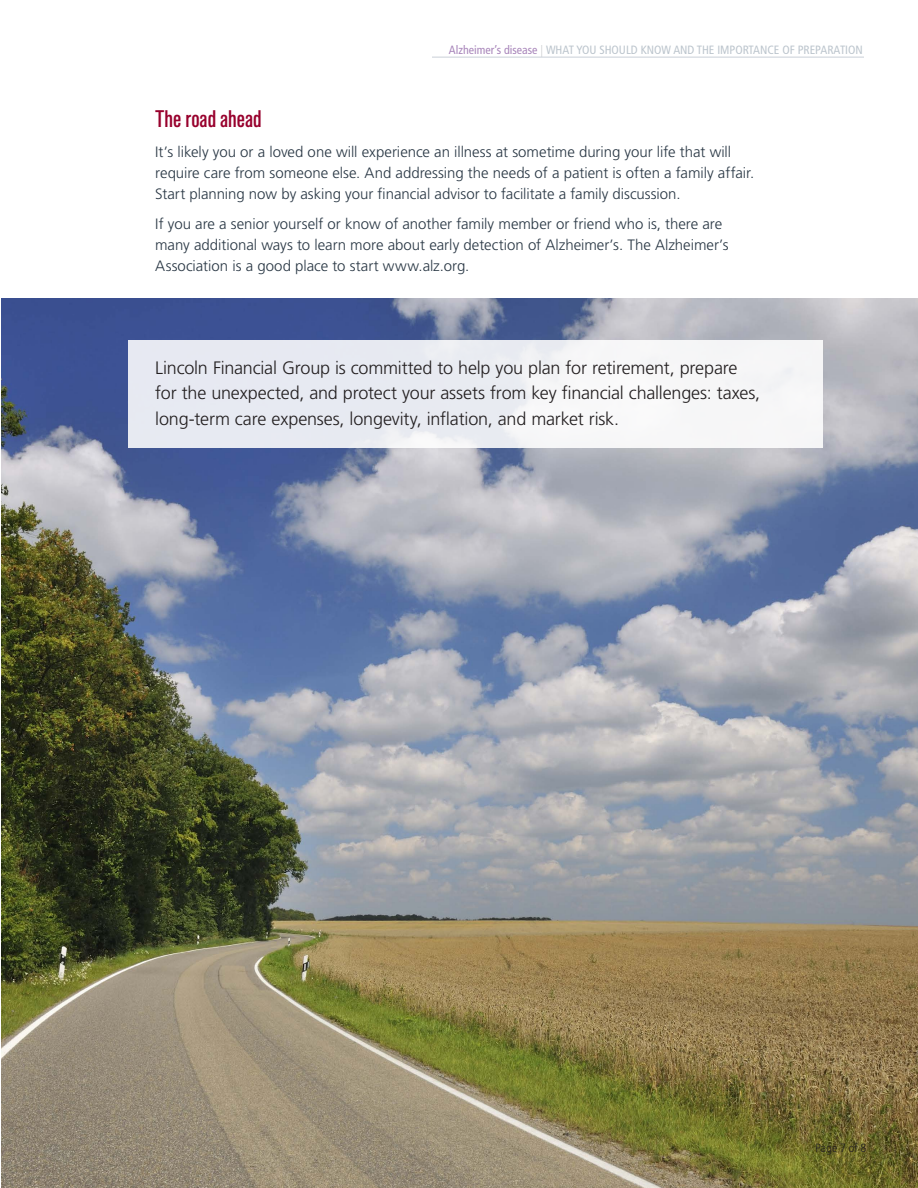
<style>
.page{position:relative;width:918px;height:1188px;background:#fff}
.page>*{position:absolute;margin:0;border:0;box-sizing:border-box;transform-origin:0 0}
.Body_Main{font:500 condensed 24px "Standard CT";color:#98012d}
.Body_Main-2{font:300 18px/25.5px "Frutiger LT Std";letter-spacing:-.01em;color:#231f20}
.Body_Main-3{font:300 15px/21px "Frutiger LT Std";color:#293744}
.t1{font:condensed 12px "Frutiger LT Std";color:#bcc5cd}
.t2{font:300 condensed 12px "Frutiger LT Std";letter-spacing:.01em;color:#231f20}
.s1{color:#a885ba}
.s2{font-weight:300;color:#c7c8ca}
</style>
<div class="page">
<hr style="left:432px;top:57px;width:432px;height:1px;background:#c9cfd7">
<img style="left:2px;top:299px;width:916px;height:889px">
<div style="left:128px;top:340px;width:695px;height:108px;background:linear-gradient(to right,#e3e6f0,#f9f9f8)"></div>
<p class="t1" style="left:449px;top:42px;width:416px"><span class="s1">Alzheimer’s disease</span> <span class="s2">|</span> WHAT YOU SHOULD KNOW AND THE IMPORTANCE OF PREPARATION</p>
<p class="Body_Main" style="left:155px;top:105px;width:108px">The road ahead</p>
<p class="Body_Main-3" style="left:155px;top:142px;width:600px">It’s likely you or a loved one will experience an illness at sometime during your life that will require care from someone else. And addressing the needs of a patient is often a family affair.<br>Start planning now by asking your financial advisor to facilitate a family discussion.</p>
<p class="Body_Main-3" style="left:155px;top:214px;width:575px">If you are a senior yourself or know of another family member or friend who is, there are many additional ways to learn more about early detection of Alzheimer’s. The Alzheimer’s<br>Association is a good place to start www.alz.org.</p>
<p class="Body_Main-2" style="left:155px;top:355px;width:607px">Lincoln Financial Group is committed to help you plan for retirement, prepare for the unexpected, and protect your assets from key financial challenges: taxes, long-term care expenses, longevity, inflation, and market risk.</p>
<p class="t2" style="left:815px;top:1141px;width:52px">Page 7 of 8</p>
</div>
